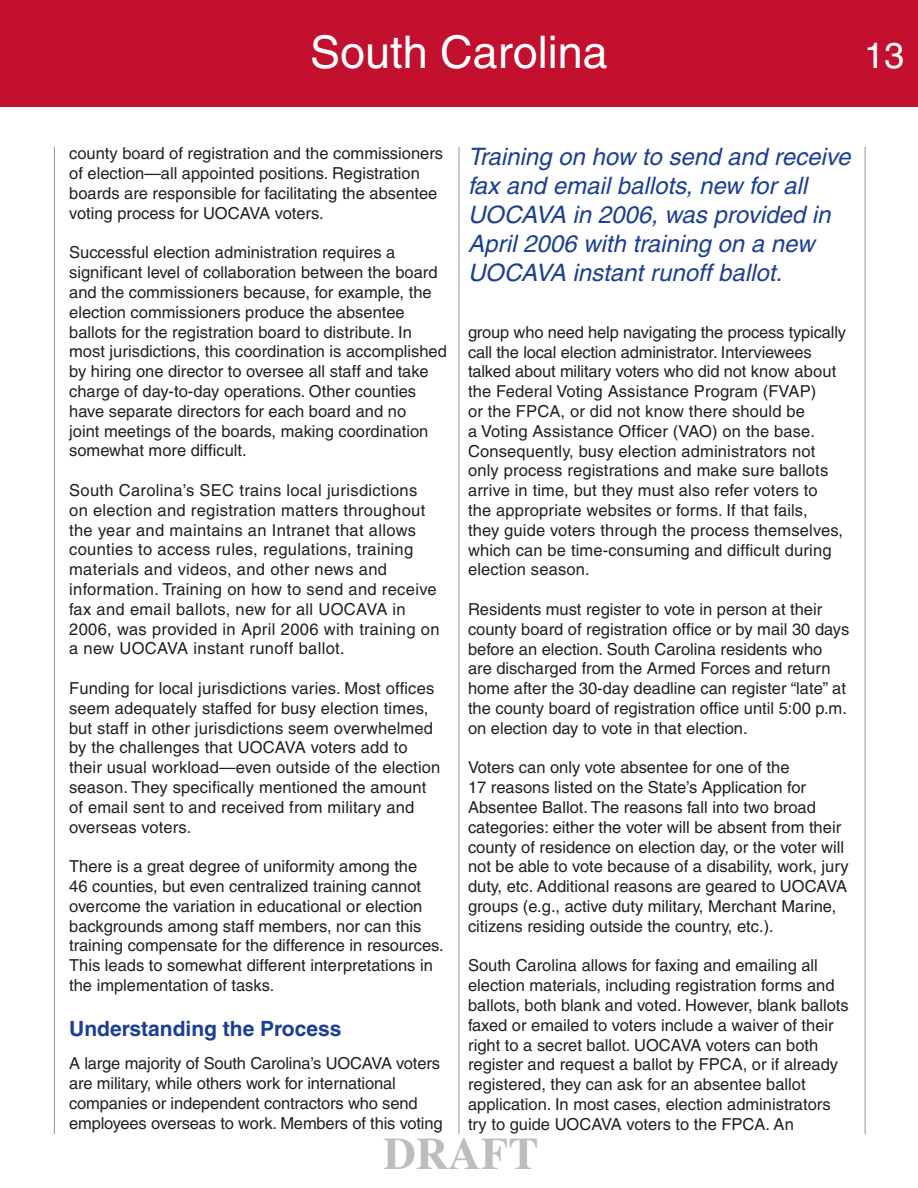
<style>
.page{position:relative;width:918px;height:1188px;background:#fff}
.page>*{position:absolute;margin:0;border:0;box-sizing:border-box;transform-origin:0 0}
.t1{font:45px "Helvetica";color:#fff}
.t2{font:700 45px "Times";color:#bcbdc0}
.t3{font:36px "Helvetica";color:#fff}
.t4{font:italic 24px/28.8px "Helvetica";color:#1b3f94}
.t5{font:700 21px "Helvetica";color:#1b3f94}
.t6{font:16.5px/19.8px "Helvetica";color:#231f20}
.t7{font:16.5px/19.8px "Helvetica";letter-spacing:.02em;color:#231f20}
</style>
<div class="page">
<div style="left:0;top:0;width:918px;height:107px;background:#c3102f"></div>
<hr style="left:459px;top:147px;width:1px;height:987px;background:#939598">
<hr style="left:54px;top:147px;width:1px;height:987px;background:#939598">
<hr style="left:865px;top:147px;width:1px;height:987px;background:#939598">
<h1 class="t1" style="left:310px;top:26px;width:299px">South Carolina</h1>
<h2 class="t3" style="left:864px;top:35px;width:42px">13</h2>
<p class="t6" style="left:69px;top:144px;width:375px">county board of registration and the commissioners of election—all appointed positions. Registration boards are responsible for facilitating the absentee voting process for UOCAVA voters.</p>
<p class="t6" style="left:69px;top:243px;width:379px">Successful election administration requires a significant level of collaboration between the board and the commissioners because, for example, the election commissioners produce the absentee ballots for the registration board to distribute. In most jurisdictions, this coordination is accomplished by hiring one director to oversee all staff and take charge of day-to-day operations. Other counties have separate directors for each board and no<br>joint meetings of the boards, making coordination somewhat more difficult.</p>
<p class="t7" style="left:69px;top:480px;width:372px">South Carolina’s SEC trains local jurisdictions on election and registration matters throughout the year and maintains an Intranet that allows counties to access rules, regulations, training materials and videos, and other news and information. Training on how to send and receive fax and email ballots, new for all UOCAVA in 2006, was provided in April 2006 with training on a new UOCAVA instant runoff ballot.</p>
<p class="t6" style="left:69px;top:678px;width:373px">Funding for local jurisdictions varies. Most offices seem adequately staffed for busy election times, but staff in other jurisdictions seem overwhelmed by the challenges that UOCAVA voters add to their usual workload—even outside of the election season. They specifically mentioned the amount of email sent to and received from military and overseas voters.</p>
<p class="t6" style="left:69px;top:856px;width:376px">There is a great degree of uniformity among the<br>46 counties, but even centralized training cannot overcome the variation in educational or election backgrounds among staff members, nor can this training compensate for the difference in resources.<br>This leads to somewhat different interpretations in the implementation of tasks.</p>
<p class="t5" style="left:69px;top:1016px;width:274px">Understanding the Process</p>
<p class="t6" style="left:69px;top:1054px;width:375px">A large majority of South Carolina’s UOCAVA voters are military, while others work for international companies or independent contractors who send employees overseas to work. Members of this voting</p>
<h3 class="t4" style="left:468px;top:143px;width:384px">Training on how to send and receive fax and email ballots, new for all<br>UOCAVA in 2006, was provided in<br>April 2006 with training on a new<br>UOCAVA instant runoff ballot.</h3>
<p class="t6" style="left:468px;top:322px;width:380px">group who need help navigating the process typically call the local election administrator. Interviewees talked about military voters who did not know about the Federal Voting Assistance Program (FVAP)<br>or the FPCA, or did not know there should be<br>a Voting Assistance Officer (VAO) on the base.<br>Consequently, busy election administrators not only process registrations and make sure ballots arrive in time, but they must also refer voters to<br>the appropriate websites or forms. If that fails,<br>they guide voters through the process themselves, which can be time-consuming and difficult during election season.</p>
<p class="t6" style="left:468px;top:599px;width:383px">Residents must register to vote in person at their county board of registration office or by mail 30 days before an election. South Carolina residents who are discharged from the Armed Forces and return home after the 30-day deadline can register “late” at the county board of registration office until 5:00 p.m. on election day to vote in that election.</p>
<p class="t6" style="left:468px;top:758px;width:382px">Voters can only vote absentee for one of the<br>17 reasons listed on the State’s Application for Absentee Ballot. The reasons fall into two broad categories: either the voter will be absent from their county of residence on election day, or the voter will not be able to vote because of a disability, work, jury duty, etc. Additional reasons are geared to UOCAVA groups (e.g., active duty military, Merchant Marine, citizens residing outside the country, etc.).</p>
<p class="t6" style="left:468px;top:956px;width:382px">South Carolina allows for faxing and emailing all election materials, including registration forms and ballots, both blank and voted. However, blank ballots faxed or emailed to voters include a waiver of their right to a secret ballot. UOCAVA voters can both register and request a ballot by FPCA, or if already registered, they can ask for an absentee ballot application. In most cases, election administrators try to guide UOCAVA voters to the FPCA. An</p>
<h1 class="t2" style="left:383px;top:1127px;width:156px">DRAFT</h1>
</div>
